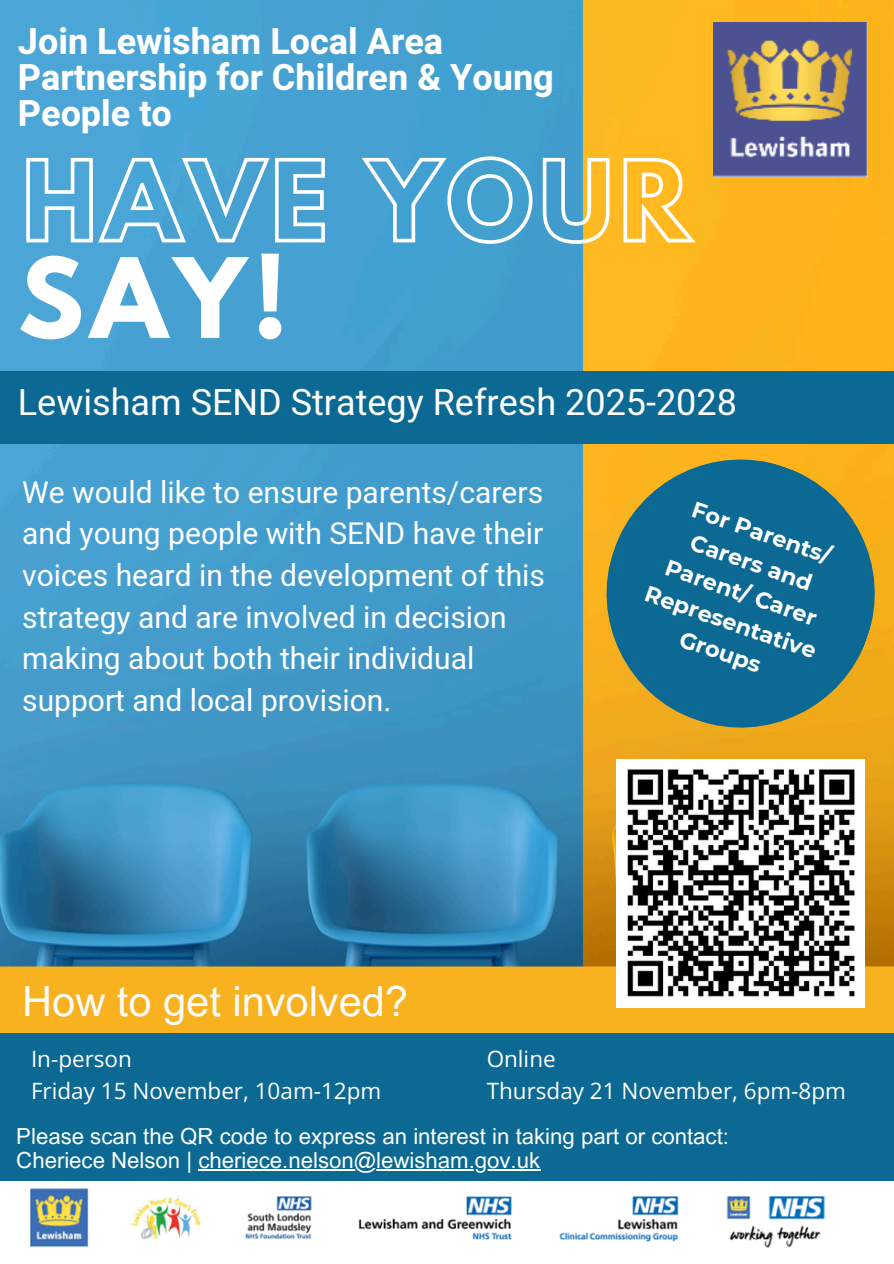
<style>
.page{position:relative;width:894px;height:1264px;background:#fff}
.page>*{position:absolute;margin:0;border:0;box-sizing:border-box;transform-origin:0 0}
.t1{font:700 97.95px "League Spartan";color:#fff}
.t2{font:41.55px "Arial MT Pro";color:#fcfcfd}
.t3{font:700 36px/36px "Heebo";color:#fff}
.t4{font:36px "Heebo";color:#fff}
.t5{font:30px/41.7px "Heebo";color:#fff}
.t6{font:22.5px/31.5px "Open Sans";color:#fff}
.t7{font:700 22.5px/31.5px "Montserrat";color:#fff;text-align:center}
.t8{font:22.2px "Arial MT Pro";color:#fff}
</style>
<div class="page">
<img style="left:0;top:0;width:893px;height:966px">
<img style="left:713px;top:23px;width:154px;height:154px">
<div style="left:0;top:1033px;width:893px;height:214px;background:#0b6993"></div>
<div style="left:0;top:966px;width:893px;height:67px;background:#f8b21f"></div>
<div style="left:0;top:371px;width:893px;height:73px;background:#0b6993"></div>
<svg style="left:589px;top:444px;width:302px;height:300px;background:#638366"></svg>
<img style="left:0;top:1181px;width:893px;height:67px">
<img style="left:616px;top:759px;width:248px;height:248px">
<svg style="left:24px;top:155px;width:675px;height:91px;background:#7bb4c6"></svg>
<hr style="left:198px;top:1169px;width:183px;height:1px;background:#fff">
<hr style="left:381px;top:1169px;width:159px;height:1px;background:#fff">
<p class="t3" style="left:18px;top:25px;width:537px">Join Lewisham Local Area<br>Partnership for Children &amp; Young<br>People to</p>
<h6 class="t1" style="left:18px;top:250px;width:271px">SAY!</h6>
<p class="t4" style="left:18px;top:377px;width:720px">Lewisham SEND Strategy Refresh 2025-2028</p>
<p class="t5" style="left:22px;top:472px;width:524px">We would like to ensure parents/carers and young people with SEND have their voices heard in the development of this strategy and are involved in decision making about both their individual support and local provision.</p>
<h1 class="t7" style="left:681px;top:488px;width:181px;rotate:19deg">For Parents/<br>Carers and<br>Parent/ Carer<br>Representative<br>Groups</h1>
<h2 class="t2" style="left:22px;top:985px;width:387px">How to get involved?</h2>
<p class="t6" style="left:31px;top:1042px;width:102px">In-person</p>
<p class="t6" style="left:31px;top:1074px;width:352px">Friday 15 November, 10am-12pm</p>
<p class="t6" style="left:486px;top:1042px;width:361px">Online<br>Thursday 21 November, 6pm-8pm</p>
<p class="t8" style="left:16px;top:1127px;width:714px">Please scan the QR code to express an interest in taking part or contact:</p>
<p class="t8" style="left:16px;top:1152px;width:525px">Cheriece Nelson | cheriece.nelson@lewisham.gov.uk</p>
</div>
